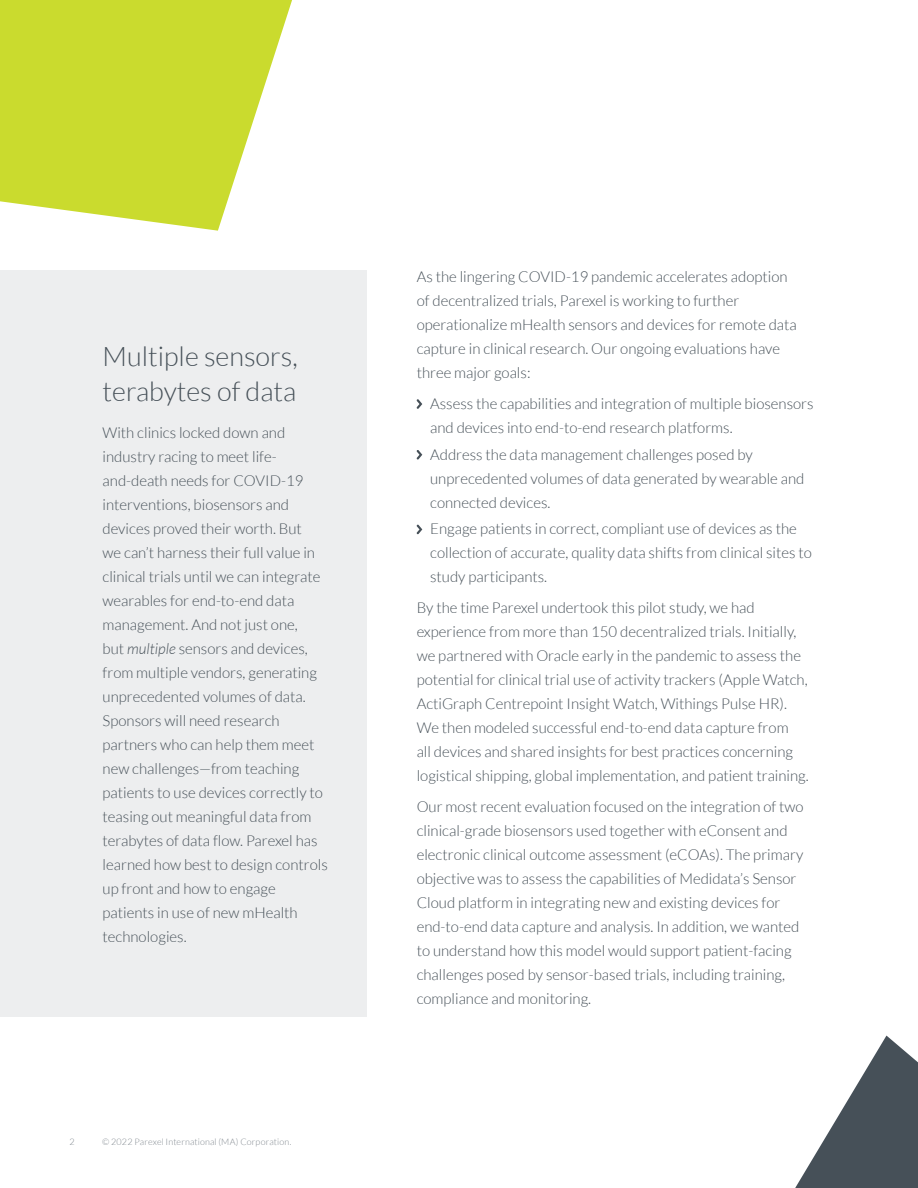
<style>
.page{position:relative;width:918px;height:1188px;background:#fff}
.page>*{position:absolute;margin:0;border:0;box-sizing:border-box;transform-origin:0 0}
.t1{font:300 27px/34.5px "Lato";color:#465058}
.t2{font:300 15px/24px "Lato";color:#465058}
.t3{font:300 9px "Lato";letter-spacing:.015em;color:#81888f}
.s1{font-style:italic}
</style>
<div class="page">
<svg style="left:0;top:0;width:292px;height:231px;fill:#cadb2e"></svg>
<svg style="left:795px;top:1036px;width:123px;height:152px"></svg>
<div style="left:0;top:270px;width:367px;height:746px;background:#edeeef"></div>
<svg style="left:417px;top:399px;width:5px;height:10px"></svg>
<svg style="left:417px;top:450px;width:5px;height:10px"></svg>
<svg style="left:417px;top:525px;width:5px;height:9px"></svg>
<h1 class="t1" style="left:103px;top:339px;width:197px">Multiple sensors, terabytes of data</h1>
<p class="t2" style="left:103px;top:421px;width:227px">With clinics locked down and industry racing to meet life&shy;and-death needs for COVID-19 interventions, biosensors and devices proved their worth. But<br>we can’t harness their full value in clinical trials until we can integrate wearables for end-to-end data management. And not just one,<br>but <span class="s1">multiple</span> sensors and devices, from multiple vendors, generating unprecedented volumes of data.<br>Sponsors will need research partners who can help them meet new challenges—from teaching patients to use devices correctly to teasing out meaningful data from terabytes of data flow. Parexel has learned how best to design controls up front and how to engage patients in use of new mHealth technologies.</p>
<p class="t3" style="left:70px;top:1137px;width:7px">2</p>
<p class="t3" style="left:102px;top:1137px;width:191px">© 2022 Parexel International (MA) Corporation.</p>
<p class="t2" style="left:417px;top:265px;width:382px">As the lingering COVID-19 pandemic accelerates adoption of decentralized trials, Parexel is working to further operationalize mHealth sensors and devices for remote data capture in clinical research. Our ongoing evaluations have three major goals:</p>
<p class="t2" style="left:430px;top:392px;width:385px">Assess the capabilities and integration of multiple biosensors and devices into end-to-end research platforms.</p>
<p class="t2" style="left:430px;top:442px;width:376px">Address the data management challenges posed by unprecedented volumes of data generated by wearable and connected devices.</p>
<p class="t2" style="left:430px;top:517px;width:383px">Engage patients in correct, compliant use of devices as the collection of accurate, quality data shifts from clinical sites to study participants.</p>
<p class="t2" style="left:417px;top:596px;width:394px">By the time Parexel undertook this pilot study, we had experience from more than 150 decentralized trials. Initially, we partnered with Oracle early in the pandemic to assess the potential for clinical trial use of activity trackers (Apple Watch, ActiGraph Centrepoint Insight Watch, Withings Pulse HR).<br>We then modeled successful end-to-end data capture from<br>all devices and shared insights for best practices concerning logistical shipping, global implementation, and patient training.</p>
<p class="t2" style="left:417px;top:794px;width:389px">Our most recent evaluation focused on the integration of two clinical-grade biosensors used together with eConsent and electronic clinical outcome assessment (eCOAs). The primary objective was to assess the capabilities of Medidata’s Sensor Cloud platform in integrating new and existing devices for end-to-end data capture and analysis. In addition, we wanted to understand how this model would support patient-facing challenges posed by sensor-based trials, including training, compliance and monitoring.</p>
</div>
